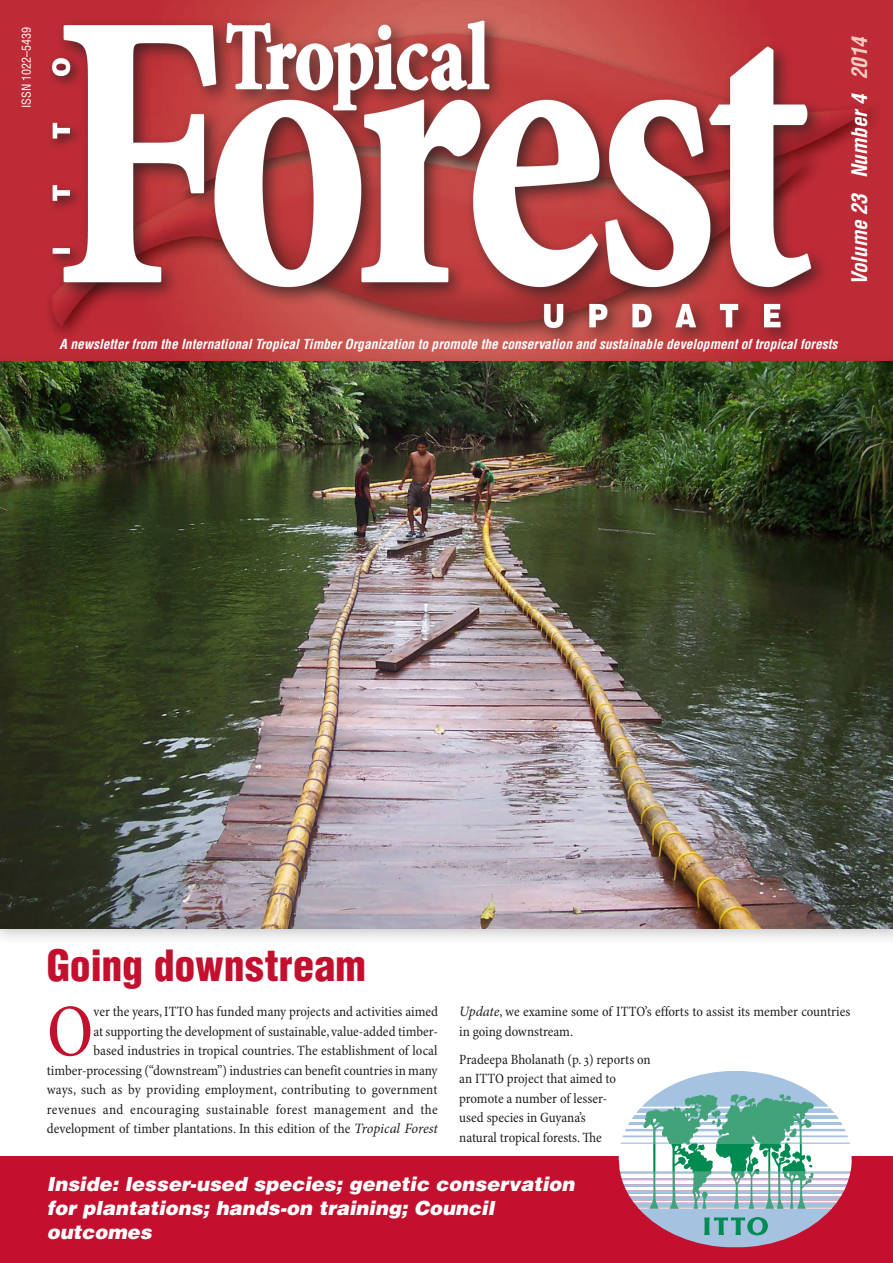
<style>
.page{position:relative;width:893px;height:1263px;background:#fff}
.page>*{position:absolute;margin:0;border:0;box-sizing:border-box;transform-origin:0 0}
.BODY_Text__a__Paragr{font:condensed 75px "Minion Pro";color:#c3102f}
.HEADING_1__body{font:900 condensed 42px "Helvetica";letter-spacing:.005em;color:#c3102f}
.t1{font:italic 700 condensed 21px "Helvetica";color:#fff}
.ARTICLE_CONTINUED_TO{font:italic 900 19.5px/24px "Helvetica";color:#fff}
.BODY_Text__a__Paragr-2{font:condensed 14.25px/19.5px "Minion Pro";color:#231f20;text-align:right}
.BODY_TEXT{font:condensed 14.25px/19.5px "Minion Pro";letter-spacing:-.005em;color:#231f20}
.t2{font:italic 700 condensed 13.5px "Helvetica";color:#fff}
.t3{font:condensed 12px "Helvetica";color:#fff}
.s1{color:#f3ccc1}
.s2{font-style:italic;font-stretch:normal}
</style>
<div class="page">
<img style="left:0;top:0;width:893px;height:351px">
<div style="left:55px;top:12px;width:774px;height:333px;background:#231f20;opacity:.75"></div>
<div style="left:0;top:1157px;width:893px;height:106px;background:#c3102f"></div>
<div style="left:0;top:351px;width:893px;height:595px;background:#231f20;opacity:.25"></div>
<svg style="left:617px;top:1071px;width:235px;height:176px"></svg>
<div style="left:47px;top:53px;width:35px;height:214px;background:#231f20;opacity:.75"></div>
<svg style="left:52px;top:58px;width:18px;height:196px;background:#c04d56"></svg>
<p class="t3" style="left:19px;top:108px;width:83px;rotate:-90deg">ISSN 1022–5439</p>
<p class="t1" style="left:846px;top:285px;width:251px;rotate:-90deg">Volume 23 Number 4 <span class="s1">2014</span></p>
<p class="t2" style="left:60px;top:335px;width:779px">A newsletter from the International Tropical Timber Organization to promote the conservation and sustainable development of tropical forests</p>
<p class="HEADING_1__body" style="left:47px;top:938px;width:321px">Going downstream</p>
<p class="BODY_Text__a__Paragr-2" style="left:47px;top:1002px;width:393px">ver the years, ITTO has funded many projects and activities aimed<br>at supporting the development of sustainable, value-added timber-<br>based industries in tropical countries. The establishment of local timber-processing (“downstream”) industries can benefit countries in many ways, such as by providing employment, contributing to government revenues and encouraging sustainable forest management and the development of timber plantations. In this edition of the <span class="s2">Tropical Forest</span></p>
<p class="BODY_Text__a__Paragr-2" style="left:459px;top:1002px;width:393px;text-align:left"><span class="s2">Update</span>, we examine some of ITTO’s efforts to assist its member countries in going downstream.</p>
<p class="BODY_Text__a__Paragr" style="left:47px;top:986px;width:48px">O</p>
<p class="BODY_TEXT" style="left:459px;top:1050px;width:193px">Pradeepa Bholanath (p. 3) reports on an ITTO project that aimed to promote a number of lesser-<br>used species in Guyana’s<br>natural tropical forests. The</p>
<p class="ARTICLE_CONTINUED_TO" style="left:47px;top:1171px;width:529px">Inside: lesser-used species; genetic conservation for plantations; hands-on training; Council outcomes</p>
</div>
